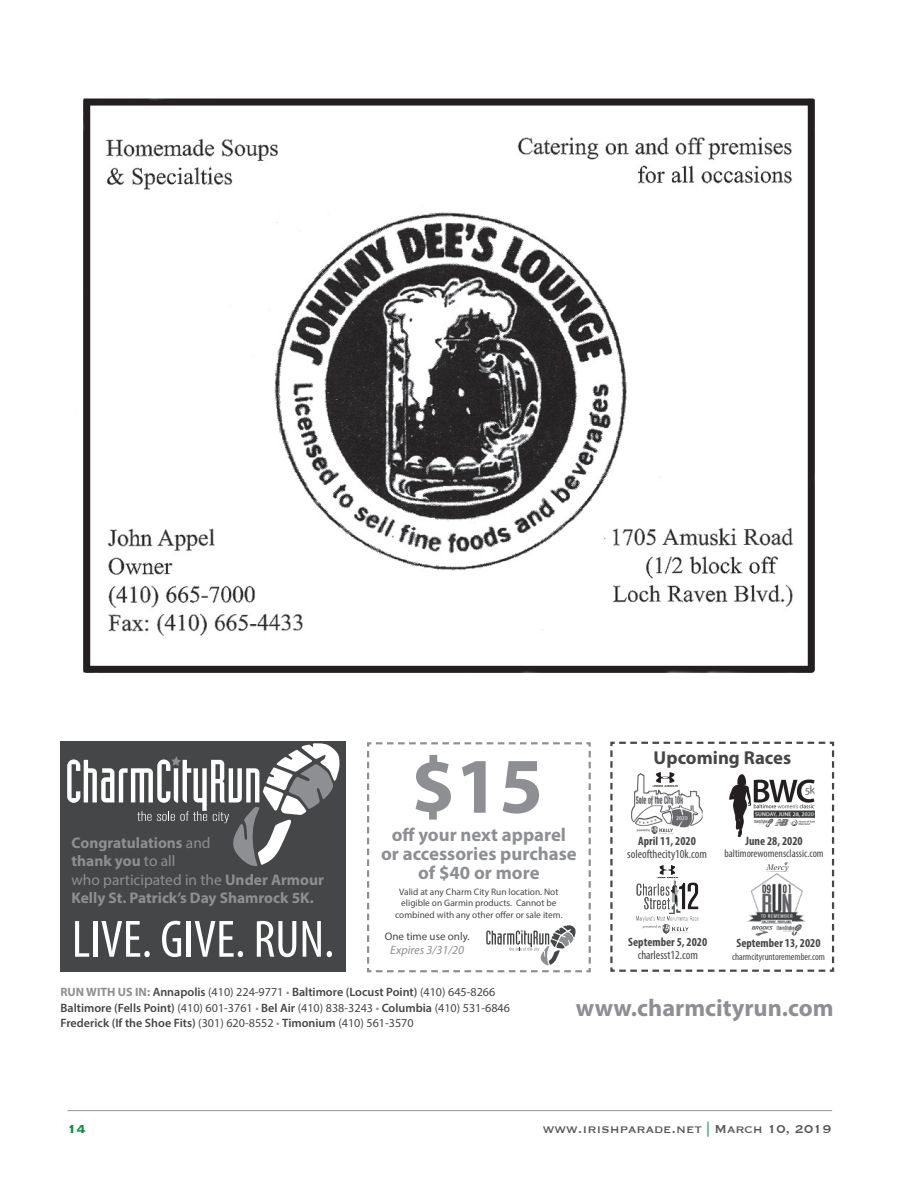
<style>
.page{position:relative;width:918px;height:1188px;background:#fff}
.page>*{position:absolute;margin:0;border:0;box-sizing:border-box;transform-origin:0 0}
.t1{font:700 79.35px "Myriad Pro";color:#8d8f92}
.t2{font:condensed 52.95px "Myriad Pro";color:#fff}
.t3{font:700 24.3px "Myriad Pro";color:#8d8f92}
.t4{font:700 18.75px/18.8px "Myriad Pro";color:#8d8f92;text-align:center}
.t5{font:700 18.75px "Myriad Pro";color:#454647}
.t6{font:700 15.45px/18.5px "Myriad Pro";color:#8d8f92}
.t7{font:15px "Copperplate";color:#57585a}
.t8{font:700 15px "Copperplate";color:#00943d}
.t9{font:600 12.15px/15.5px "Myriad Pro";color:#454647}
.t10{font:700 condensed 12.15px/13.2px "Myriad Pro";color:#454647;text-align:center}
.t11{font:condensed 12.15px/13.2px "Myriad Pro";color:#454647;text-align:center}
.t12{font:italic 12.15px "Myriad Pro";color:#8d8f92}
.t13{font:condensed 10.95px "Myriad Pro";color:#454647}
.t14{font:10.95px "Myriad Pro";color:#454647}
.t15{font:condensed 9.9px "Myriad Pro";color:#454647}
.t16{font:9.3px/11.2px "Myriad Pro";color:#454647;text-align:center}
.s1{font-weight:400}
.s2{font-weight:700}
.s3{font-weight:700;color:#8d8f92}
.s4{font-weight:400;color:#8d8f92}
.s5{color:#16aa62}
</style>
<div class="page">
<hr style="left:68px;top:1110px;width:764px;height:1px;background:#939598">
<div style="left:61px;top:742px;width:285px;height:230px;background:#454647"></div>
<svg style="left:610px;top:741px;width:225px;height:231px"></svg>
<svg style="left:67px;top:743px;width:273px;height:123px"></svg>
<svg style="left:367px;top:742px;width:224px;height:230px"></svg>
<img style="left:83px;top:98px;width:732px;height:575px">
<p class="t6" style="left:72px;top:833px;width:254px">Congratulations <span class="s1">and<br></span>thank you <span class="s1">to all<br>who participated in the</span> Under Armour<br>Kelly St. Patrick’s Day Shamrock 5K.</p>
<p class="t2" style="left:72px;top:907px;width:264px">LIVE. GIVE. RUN.</p>
<p class="t1" style="left:411px;top:734px;width:134px">$15</p>
<p class="t4" style="left:381px;top:825px;width:197px">off your next apparel or accessories purchase of $40 or more</p>
<p class="t16" style="left:395px;top:886px;width:169px">Valid at any Charm City Run location. Not eligible on Garmin products. Cannot be combined with any other offer or sale item.</p>
<p class="t14" style="left:385px;top:930px;width:86px">One time use only.</p>
<p class="t12" style="left:390px;top:943px;width:75px">Expires 3/31/20</p>
<p class="t5" style="left:654px;top:745px;width:139px">Upcoming Races</p>
<p class="t11" style="left:627px;top:834px;width:81px"><span class="s2">April 11, 2020 </span>soleofthecity10k.com</p>
<p class="t10" style="left:745px;top:834px;width:59px">June 28, 2020</p>
<p class="t13" style="left:724px;top:847px;width:101px">baltimorewomensclassic.com</p>
<p class="t10" style="left:628px;top:935px;width:80px">September 5, 2020 <span class="s1">charlesst12.com</span></p>
<p class="t10" style="left:736px;top:936px;width:86px">September 13, 2020</p>
<p class="t15" style="left:732px;top:951px;width:94px">charmcityruntoremember.com</p>
<p class="t9" style="left:61px;top:984px;width:451px"><span class="s3">RUN WITH US IN:</span> Annapolis <span class="s1">(410) 224-9771</span> <span class="s4">•</span> Baltimore (Locust Point) <span class="s1">(410) 645-8266<br></span>Baltimore (Fells Point) <span class="s1">(410) 601-3761</span> <span class="s4">•</span> Bel Air <span class="s1">(410) 838-3243</span> <span class="s4">•</span> Columbia <span class="s1">(410) 531-6846<br></span>Frederick (If the Shoe Fits) <span class="s1">(301) 620-8552</span> <span class="s4">•</span> Timonium <span class="s1">(410) 561-3570</span></p>
<p class="t3" style="left:576px;top:992px;width:259px">www.charmcityrun.com</p>
<p class="t8" style="left:68px;top:1119px;width:20px">14</p>
<p class="t7" style="left:543px;top:1119px;width:290px">www.irishparade.net <span class="s5">|</span> March 10, 2019</p>
</div>
